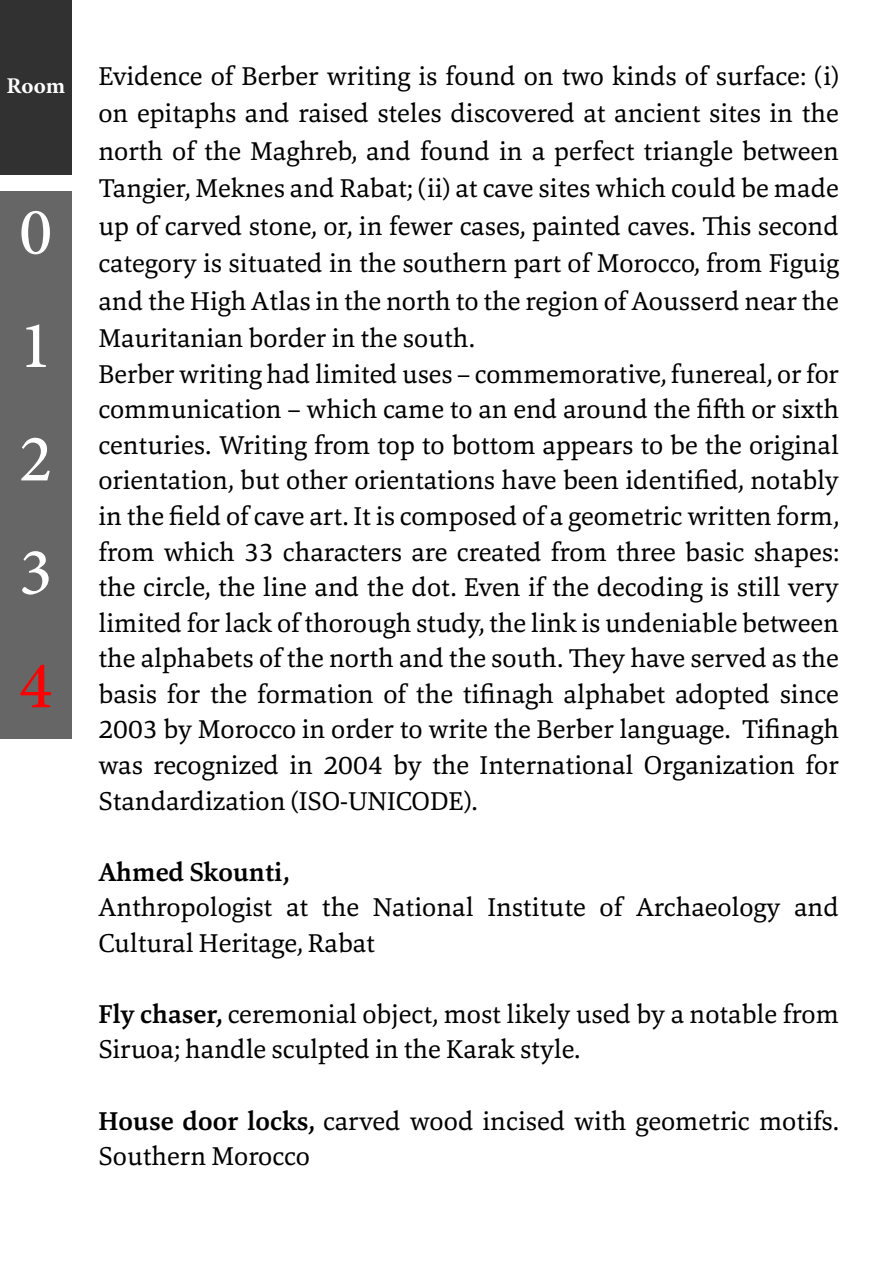
<style>
.page{position:relative;width:893px;height:1263px;background:#fff}
.page>*{position:absolute;margin:0;border:0;box-sizing:border-box;transform-origin:0 0}
.t1{font:94.5px/113.4px "Adobe Arabic";color:#fff;text-align:justify}
.t2{font:94.5px "Adobe Arabic";color:#f00}
.t3{font:700 31.5px "Adobe Arabic";color:#fff}
.t4{font:27px/36.3px "Marbach";color:#000}
.t5{font:700 27px "Marbach";color:#000}
.s1{font-weight:700}
</style>
<div class="page">
<div style="left:0;top:191px;width:71px;height:548px;background:#666"></div>
<div style="left:0;top:0;width:71px;height:174px;background:#313131"></div>
<p class="t3" style="left:6px;top:63px;width:60px">Room</p>
<h1 class="t1" style="left:19px;top:164px;width:35px">0<br>1<br>2<br>3</h1>
<h1 class="t2" style="left:19px;top:619px;width:35px">4</h1>
<p class="t4" style="left:98px;top:57px;width:742px">Evidence of Berber writing is found on two kinds of surface (: (i on epitaphs and raised steles discovered at ancient sites in the north of the Maghreb, and found in a perfect triangle between Tangier, Meknes and Rabat; (ii) at cave sites which could be made up of carved stone, or in, fewer cases, painted caves. This second category is situated in the southern part of Morocco, from Figuig and the High Atlas in the north to the region of Aousserd near the Mauritanian border in the south.<br>Berber writing had limited uses – commemorative, funereal, or for communication – which came to an end around the fifth or sixth centuries. Writing from top to bottom appears to be the original orientation, but other orientations have been identified, notably in the field of cave art It. is composed of a geometric written form, from which 33 characters are created from three basic shapes: the circle, the line and the dot. Even if the decoding is still very limited for lack of thorough study, the link is undeniable between the alphabets of the north and the south. They have served as the basis for the formation of the tifinagh alphabet adopted since 2003 by Morocco in order to write the Berber language. Tifinagh was recognized in 2004 by the International Organization for Standardization (ISO-UNICODE .(</p>
<p class="t5" style="left:98px;top:854px;width:192px">Ahmed Skounti,</p>
<p class="t4" style="left:98px;top:889px;width:278px;line-height:35.5px">Anthropologist<br>Cultural Heritage, Rabat</p>
<p class="t4" style="left:322px;top:889px;width:39px">the</p>
<p class="t4" style="left:373px;top:889px;width:102px">National</p>
<p class="t4" style="left:286px;top:889px;width:24px">at</p>
<p class="t4" style="left:487px;top:889px;width:100px">Institute</p>
<p class="t4" style="left:600px;top:889px;width:24px">of</p>
<p class="t4" style="left:636px;top:889px;width:146px">Archaeology</p>
<p class="t4" style="left:794px;top:889px;width:46px">and</p>
<p class="t4" style="left:98px;top:996px;width:742px;line-height:35.5px"><span class="s1">Fly chaser,</span> ceremonial object, most likely used by a notable from<br>Siruoa; handle sculpted in the Karak style.</p>
<p class="t4" style="left:98px;top:1102px;width:742px;line-height:35.5px"><span class="s1">House door locks,</span> carved wood incised with geometric motifs.<br>Southern Morocco</p>
</div>
